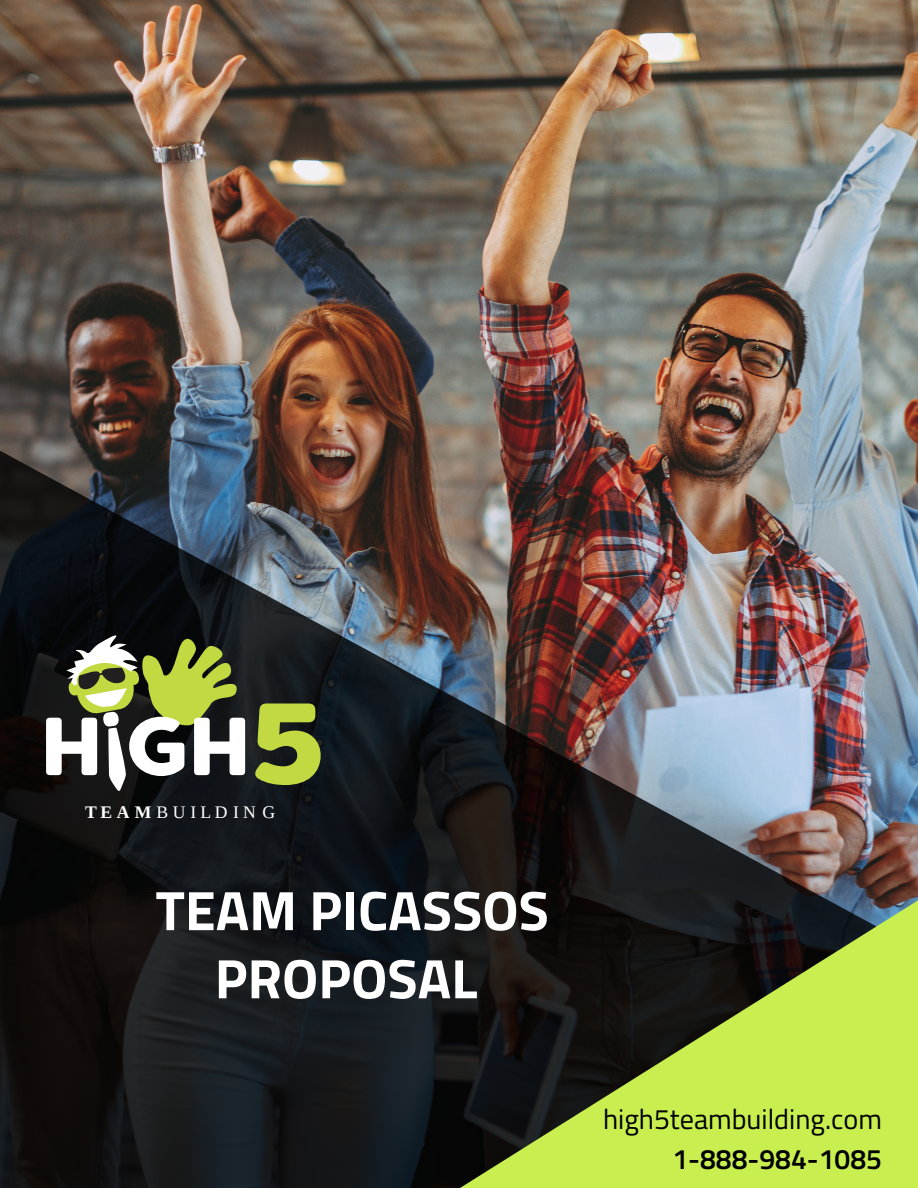
<style>
.page{position:relative;width:918px;height:1188px;background:#fff}
.page>*{position:absolute;margin:0;border:0;box-sizing:border-box;transform-origin:0 0}
.t1{font:700 55.65px/68.1px "Titillium Web";color:#fff;text-align:center}
.t2{font:28.2px "Titillium Web";color:#000}
.t3{font:600 28.2px "Titillium Web";color:#000}
.t4{font:17.7px "Liberation Serif";letter-spacing:.26em;color:#fff}
.s1{font-weight:700}
</style>
<div class="page">
<img style="left:0;top:0;width:918px;height:412px">
<img style="left:0;top:412px;width:918px;height:776px">
<svg style="left:336px;top:898px;width:582px;height:290px;background:#59692d"></svg>
<svg style="left:46px;top:630px;width:199px;height:161px"></svg>
<svg style="left:254px;top:704px;width:67px;height:81px;background:#879734"></svg>
<p class="t4" style="left:85px;top:803px;width:191px"><span class="s1">TEAM</span>BUILDING</p>
<p class="t1" style="left:156px;top:875px;width:395px">TEAM PICASSOS<br>PROPOSAL</p>
<h1 class="t2" style="left:603px;top:1097px;width:280px">high5teambuilding.com</h1>
<p class="t3" style="left:673px;top:1137px;width:211px">1-888-984-1085</p>
</div>
